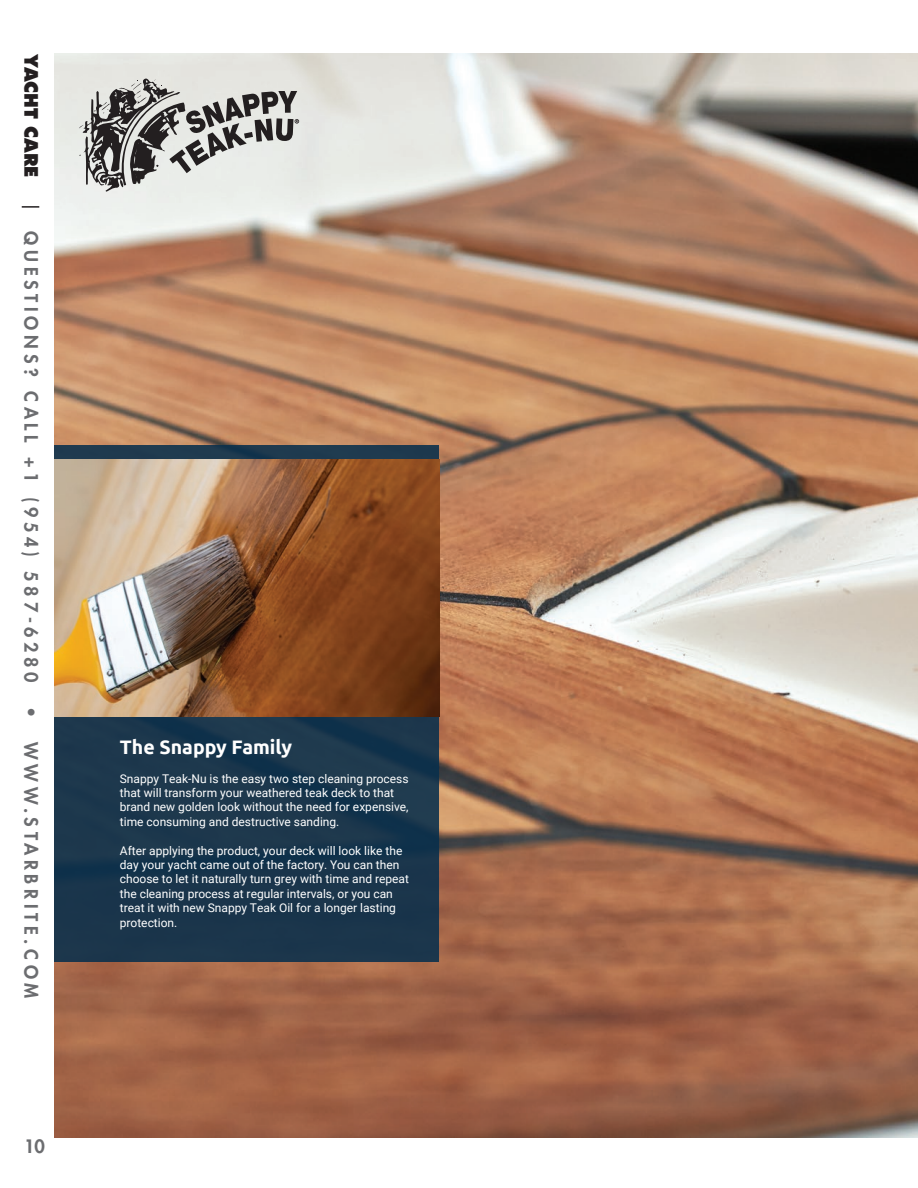
<style>
.page{position:relative;width:918px;height:1188px;background:#fff}
.page>*{position:absolute;margin:0;border:0;box-sizing:border-box;transform-origin:0 0}
.t1{font:700 19.5px "Ubuntu";color:#fff}
.t2{font:800 18px "Futura Std";letter-spacing:.26em;color:#6c6d70}
.t3{font:800 18px "Futura Std";color:#231f20}
.t4{font:12px/14.4px "Roboto";color:#fff}
</style>
<div class="page">
<img style="left:54px;top:54px;width:864px;height:1083px">
<svg style="left:79px;top:79px;width:220px;height:113px;background:#ababa9"></svg>
<div style="left:54px;top:446px;width:385px;height:516px;background:linear-gradient(to right,#1d374d,#19354b)"></div>
<img style="left:54px;top:460px;width:385px;height:256px">
<svg style="left:22px;top:206px;width:17px;height:2px"></svg>
<h2 class="t3" style="left:43px;top:54px;width:125px;rotate:90deg">YACHT CARE</h2>
<h2 class="t2" style="left:42px;top:231px;width:453px;rotate:90deg">QUESTIONS? CALL +1 (954) 587-6280</h2>
<h2 class="t2" style="left:42px;top:707px;width:293px;rotate:90deg">• WWW.STARBRITE.COM</h2>
<h2 class="t2" style="left:24px;top:1135px;width:22px">10</h2>
<h1 class="t1" style="left:120px;top:735px;width:174px">The Snappy Family</h1>
<p class="t4" style="left:120px;top:771px;width:290px">Snappy Teak-Nu is the easy two step cleaning process that will transform your weathered teak deck to that brand new golden look without the need for expensive, time consuming and destructive sanding.</p>
<p class="t4" style="left:120px;top:843px;width:291px">After applying the product, your deck will look like the day your yacht came out of the factory. You can then choose to let it naturally turn grey with time and repeat the cleaning process at regular intervals, or you can treat it with new Snappy Teak Oil for a longer lasting protection.</p>
</div>
